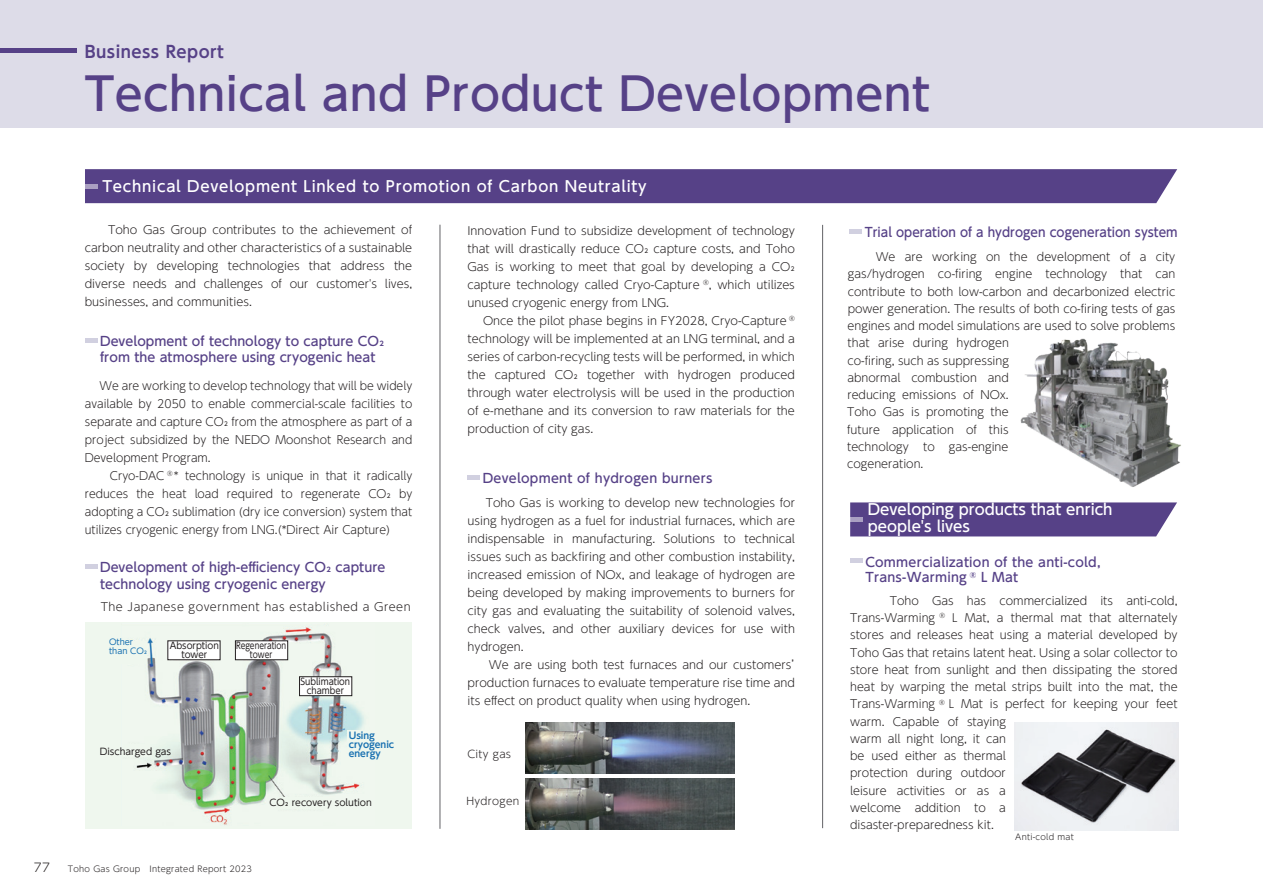
<style>
.page{position:relative;width:1263px;height:893px;background:#fff}
.page>*{position:absolute;margin:0;border:0;box-sizing:border-box;transform-origin:0 0}
.t1{font:500 45px "UD Shin Go NT Pro";letter-spacing:.01em;color:#564187}
.t2{font:700 16.5px "UD Shin Go NT Pro De";letter-spacing:.03em;color:#564187}
.t3{font:500 15px "UD Shin Go NT Pro";letter-spacing:.05em;color:#fff}
.t4{font:500 15px/16.5px "UD Shin Go NT Pro";color:#fff}
.t5{font:500 12.75px/16.5px "UD Shin Go NT Pro";letter-spacing:.005em;color:#564187}
.t6{font:500 12.75px "UD Shin Go NT Pro";letter-spacing:.005em;color:#564187;scale:.95 1}
.t7{font:300 12px "UD Shin Go NT Pro";color:#231f20}
.t8{font:300 11.25px/18px "UD Shin Go NT Pro";color:#231f20;text-align:justify}
.t9{font:300 11.25px "UD Shin Go NT Pro";letter-spacing:.04em;color:#231f20}
.t10{font:300 10.5px "UD Shin Go NT Pro";letter-spacing:.03em;color:#231f20}
.t11{font:9.3px "UD Shin Go NT Pro";color:#231f20}
.t12{font:700 9.3px/8.9px "UD Shin Go NT Pro De";color:#1971b1}
.t13{font:9.3px/8.9px "UD Shin Go NT Pro";color:#231f20;text-align:center;scale:.91 1}
.t14{font:9.3px/8.9px "UD Shin Go NT Pro";color:#231f20;text-align:center;scale:.82 1}
.t15{font:9.3px/8.9px "UD Shin Go NT Pro";color:#231f20;text-align:center;scale:.95 1}
.t16{font:300 8.25px "UD Shin Go NT Pro";letter-spacing:.03em;color:#231f20}
.t17{font:8.25px/9.1px "UD Shin Go NT Pro";color:#1971b1}
</style>
<div class="page">
<div style="left:0;top:0;width:1263px;height:127px;background:#dddce8"></div>
<hr style="left:822px;top:225px;width:1px;height:603px;background:#636366">
<hr style="left:440px;top:225px;width:1px;height:604px;background:#636366">
<hr style="left:0;top:49px;width:76px;height:4px;background:#564187">
<hr style="left:850px;top:559px;width:13px;height:4px;background:#d1d0e0">
<div style="left:85px;top:338px;width:13px;height:5px;background:#d1d0e0"></div>
<div style="left:468px;top:475px;width:12px;height:5px;background:#d1d0e0"></div>
<hr style="left:85px;top:565px;width:13px;height:4px;background:#d1d0e0">
<div style="left:849px;top:229px;width:13px;height:5px;background:#d1d0e0"></div>
<img style="left:1020px;top:338px;width:161px;height:149px">
<div style="left:85px;top:169px;width:1092px;height:34px;background:#564187"></div>
<hr style="left:85px;top:184px;width:13px;height:4px;background:#aa9fc2">
<div style="left:850px;top:502px;width:327px;height:34px;background:#564187"></div>
<div style="left:850px;top:517px;width:13px;height:5px;background:#aa9fc2"></div>
<div style="left:85px;top:623px;width:327px;height:206px;background:#eff7ee"></div>
<img style="left:136px;top:627px;width:228px;height:198px">
<div style="left:123px;top:744px;width:27px;height:13px;background:#eff7ee"></div>
<img style="left:1015px;top:722px;width:163px;height:108px">
<img style="left:525px;top:778px;width:210px;height:51px">
<img style="left:525px;top:722px;width:210px;height:51px">
<div style="left:121px;top:641px;width:26px;height:22px;background:#eff7ee"></div>
<div style="left:348px;top:730px;width:25px;height:22px;background:#eff7ee"></div>
<div style="left:276px;top:798px;width:51px;height:11px;background:#eff7ee"></div>
<div style="left:168px;top:641px;width:52px;height:19px;background:#fff"></div>
<div style="left:168px;top:640px;width:52px;height:20px;border:1px solid #231f20"></div>
<div style="left:235px;top:641px;width:53px;height:19px;background:#fff"></div>
<div style="left:235px;top:640px;width:53px;height:20px;border:1px solid #231f20"></div>
<div style="left:299px;top:677px;width:53px;height:19px;background:#fff"></div>
<div style="left:299px;top:676px;width:53px;height:20px;border:1px solid #231f20"></div>
<h2 class="t2" style="left:85px;top:38px;width:140px">Business Report</h2>
<h1 class="t1" style="left:85px;top:57px;width:846px">Technical and Product Development</h1>
<h3 class="t3" style="left:102px;top:174px;width:546px">Technical Development Linked to Promotion of Carbon Neutrality</h3>
<p class="t8" style="left:85px;top:221px;width:329px;text-indent:23px">Toho Gas Group contributes to the achievement of carbon neutrality and other characteristics of a sustainable society by developing technologies that address the diverse needs and challenges of our customer's lives, businesses, and communities.</p>
<p class="t5" style="left:100px;top:332px;width:286px">Development of technology to capture CO₂ from the atmosphere using cryogenic heat</p>
<p class="t8" style="left:85px;top:376px;width:329px;text-indent:15px">We are working to develop technology that will be widely available by 2050 to enable commercial-scale facilities to separate and capture CO₂ from the atmosphere as part of a project subsidized by the NEDO Moonshot Research and Development Program.</p>
<p class="t8" style="left:85px;top:466px;width:329px;text-indent:25px">Cryo-DAC <sup>®</sup> * technology is unique in that it radically reduces the heat load required to regenerate CO₂ by adopting a CO₂ sublimation (dry ice conversion) system that utilizes cryogenic energy from LNG.(*Direct Air Capture)</p>
<p class="t5" style="left:483px;top:469px;width:231px">Development of hydrogen burners</p>
<p class="t8" style="left:467px;top:221px;width:329px">Innovation Fund to subsidize development of technology that will drastically reduce CO₂ capture costs, and Toho Gas is working to meet that goal by developing a CO₂ capture technology called Cryo-Capture <sup>®</sup>, which utilizes unused cryogenic energy from LNG.</p>
<p class="t8" style="left:467px;top:311px;width:329px;text-indent:16px">Once the pilot phase begins in FY2028, Cryo-Capture <sup>® </sup>technology will be implemented at an LNG terminal, and a series of carbon-recycling tests will be performed, in which the captured CO₂ together with hydrogen produced through water electrolysis will be used in the production of e-methane and its conversion to raw materials for the production of city gas.</p>
<p class="t8" style="left:468px;top:493px;width:329px;text-indent:18px">Toho Gas is working to develop new technologies for using hydrogen as a fuel for industrial furnaces, which are indispensable in manufacturing. Solutions to technical issues such as backfiring and other combustion instability, increased emission of NOx, and leakage of hydrogen are being developed by making improvements to burners for city gas and evaluating the suitability of solenoid valves, check valves, and other auxiliary devices for use with hydrogen.</p>
<p class="t8" style="left:468px;top:655px;width:337px;text-align:left;text-indent:21px">We are using both test furnaces and our customers’ production furnaces to evaluate temperature rise time and its effect on product quality when using hydrogen.</p>
<p class="t5" style="left:100px;top:559px;width:287px">Development of high-efficiency CO₂ capture technology using cryogenic energy</p>
<p class="t9" style="left:101px;top:597px;width:311px">The Japanese government has established a Green</p>
<p class="t17" style="left:109px;top:637px;width:40px">Other than CO₂</p>
<p class="t15" style="left:170px;top:641px;width:53px">Absorption tower</p>
<p class="t14" style="left:236px;top:641px;width:63px">Regeneration tower</p>
<p class="t13" style="left:300px;top:677px;width:56px">Sublimation chamber</p>
<p class="t11" style="left:100px;top:743px;width:73px">Discharged gas</p>
<p class="t12" style="left:349px;top:731px;width:47px">Using cryogenic energy</p>
<p class="t11" style="left:269px;top:795px;width:104px">CO₂ recovery solution</p>
<p class="t7" style="left:34px;top:857px;width:18px">77</p>
<p class="t16" style="left:68px;top:862px;width:186px">Toho Gas Group Integrated Report 2023</p>
<p class="t10" style="left:467px;top:746px;width:45px">City gas</p>
<p class="t10" style="left:466px;top:793px;width:54px">Hydrogen</p>
<p class="t6" style="left:865px;top:221px;width:331px">Trial operation of a hydrogen cogeneration system</p>
<p class="t8" style="left:847px;top:248px;width:330px;line-height:17.2px;text-align:left;text-indent:29px">We are working on the development of a city gas/hydrogen co-firing engine technology that can contribute to both low-carbon and decarbonized electric power generation. The results of both co-firing tests of gas engines and model simulations are used to solve problems that arise during hydrogen<br>co-firing, such as suppressing<br>abnormal combustion and<br>reducing emissions of NOx.<br>Toho Gas is promoting the<br>future application of this<br>technology</p>
<p class="t8" style="left:923px;top:437px;width:13px">to</p>
<p class="t8" style="left:949px;top:437px;width:61px">gas-engine</p>
<p class="t8" style="left:847px;top:454px;width:78px">cogeneration.</p>
<h3 class="t4" style="left:868px;top:501px;width:246px">Developing products that enrich people's lives</h3>
<p class="t5" style="left:865px;top:554px;width:237px;line-height:15px">Commercialization of the anti-cold,<br>Trans-Warming <sup>®</sup> L Mat</p>
<p class="t8" style="left:850px;top:591px;width:329px;line-height:17.2px;text-align:left;text-indent:40px">Toho Gas has commercialized its anti-cold, Trans-Warming <sup>®</sup> L Mat, a thermal mat that alternately stores and releases heat using a material developed by Toho Gas that retains latent heat. Using a solar collector to store heat from sunlight and then dissipating the stored heat by warping the metal strips built into the mat, the Trans-Warming <sup>®</sup> L Mat is perfect for keeping your feet warm. Capable of staying<br>warm all night long, it can<br>be used either as thermal<br>protection during outdoor<br>leisure activities or as a<br>welcome addition to a<br>disaster-preparedness kit.</p>
<p class="t16" style="left:1015px;top:830px;width:60px">Anti-cold mat</p>
</div>
